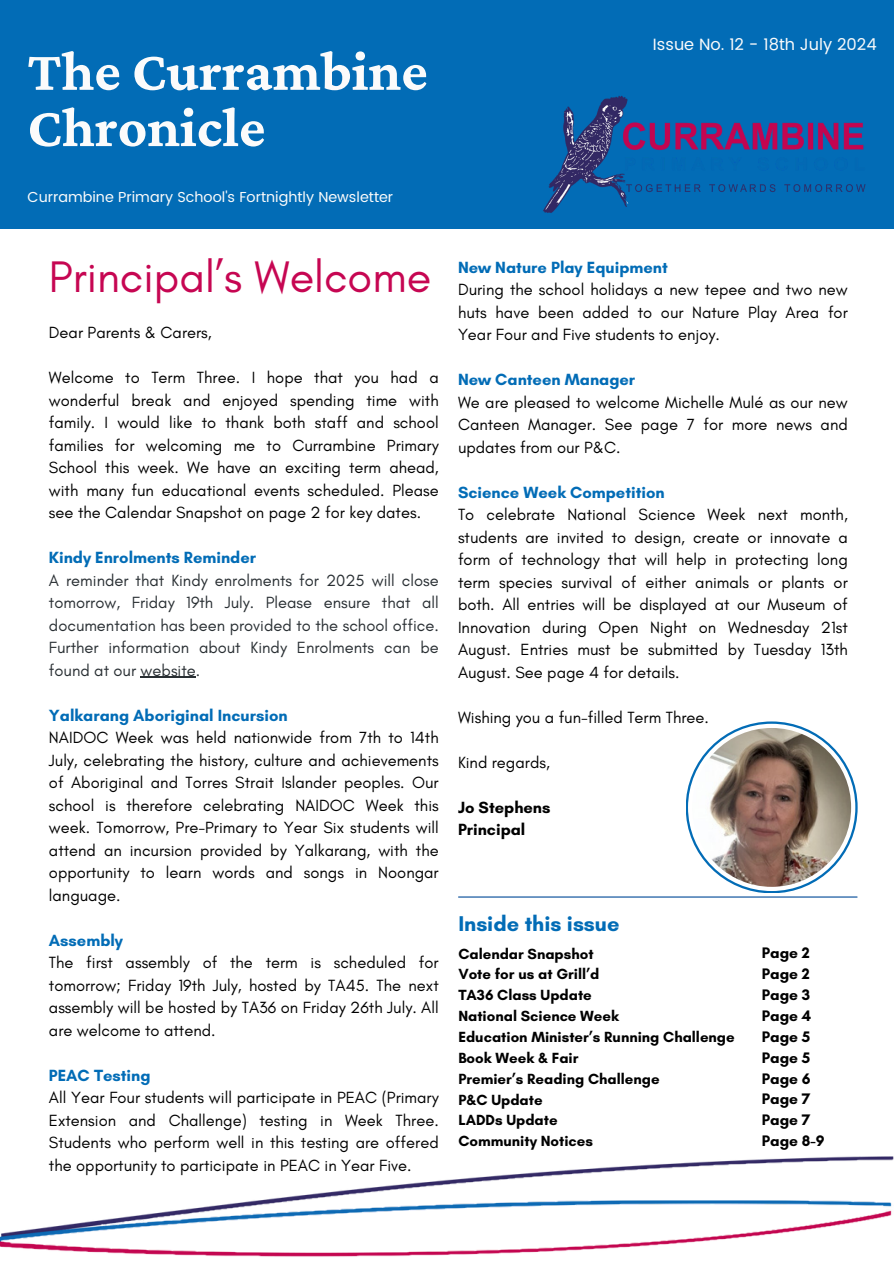
<style>
.page{position:relative;width:894px;height:1264px;background:#fff}
.page>*{position:absolute;margin:0;border:0;box-sizing:border-box;transform-origin:0 0}
.t1{font:700 57px/56.2px "Crimson Pro";color:#fbfbfb}
.t2{font:45px "Glacial Indifference";color:#c60652}
.t3{font:700 21.75px "Glacial Indifference";color:#026cb6}
.t4{font:16.5px/22.5px "Glacial Indifference";color:#000}
.t5{font:16.5px/22.5px "Glacial Indifference";color:#292f33}
.t6{font:700 16.5px/22.5px "Glacial Indifference";color:#000}
.t7{font:16.35px "Poppins";color:#fbfbfb}
.t8{font:700 15.45px/21px "Glacial Indifference";color:#000}
.t9{font:700 15px/20.9px "Glacial Indifference";color:#000}
.t10{font:14.4px "Poppins";color:#fbfbfb}
.s1{font-weight:700;color:#026cb6}
</style>
<div class="page">
<img style="left:0;top:676px;width:893px;height:581px">
<div style="left:0;top:0;width:893px;height:229px;background:#026cb6"></div>
<hr style="left:458px;top:896px;width:398px;height:1px;background:#004a98">
<img style="left:543px;top:95px;width:323px;height:118px">
<svg style="left:685px;top:721px;width:172px;height:172px"></svg>
<svg style="left:687px;top:723px;width:168px;height:168px"></svg>
<img style="left:692px;top:728px;width:158px;height:158px;border-radius:50%">
<hr style="left:141px;top:677px;width:55px;height:1px;background:#292f33">
<h4 class="t1" style="left:27px;top:42px;width:402px">The Currambine<br>Chronicle</h4>
<p class="t10" style="left:27px;top:188px;width:367px">Currambine Primary School's Fortnightly Newsletter</p>
<h5 class="t7" style="left:652px;top:35px;width:225px">Issue No. 12 - 18th July 2024</h5>
<h5 class="t2" style="left:49px;top:249px;width:384px">Principal’s Welcome</h5>
<h5 class="t4" style="left:49px;top:321px;width:164px">Dear Parents &amp; Carers,</h5>
<h5 class="t4" style="left:49px;top:366px;width:391px;text-align:justify">Welcome to Term Three. I hope that you had a wonderful break and enjoyed spending time with family. I would like to thank both staff and school families for welcoming me to Currambine Primary School this week. We have an exciting term ahead, with many fun educational events scheduled. Please see the Calendar Snapshot on page 2 for key dates.</h5>
<h5 class="t5" style="left:49px;top:546px;width:391px"><span class="s1">Kindy Enrolments Reminder<br></span>A reminder that Kindy enrolments for 2025 will close tomorrow, Friday 19th July. Please ensure that all documentation has been provided to the school office.<br>Further information about Kindy Enrolments can be found at our website.</h5>
<h5 class="t4" style="left:49px;top:703px;width:391px"><span class="s1">Yalkarang Aboriginal Incursion<br></span>NAIDOC Week was held nationwide from 7th to 14th July, celebrating the history, culture and achievements of Aboriginal and Torres Strait Islander peoples. Our school is therefore celebrating NAIDOC Week this week. Tomorrow, Pre-Primary to Year Six students will attend an incursion provided by Yalkarang, with the opportunity to learn words and songs in Noongar language.</h5>
<h5 class="t4" style="left:49px;top:928px;width:391px"><span class="s1">Assembly<br></span>The first assembly of the term is scheduled for tomorrow; Friday 19th July, hosted by TA45. The next assembly will be hosted by TA36 on Friday 26th July. All are welcome to attend.</h5>
<h5 class="t4" style="left:49px;top:1063px;width:391px"><span class="s1">PEAC Testing<br></span>All Year Four students will participate in PEAC (Primary Extension and Challenge) testing in Week Three.<br>Students who perform well in this testing are offered the opportunity to participate in PEAC in Year Five.</h5>
<h5 class="t4" style="left:458px;top:256px;width:391px"><span class="s1">New Nature Play Equipment<br></span>During the school holidays a new tepee and two new huts have been added to our Nature Play Area for Year Four and Five students to enjoy.</h5>
<p class="t4" style="left:458px;top:368px;width:391px"><span class="s1">New Canteen Manager<br></span>We are pleased to welcome Michelle Mulé as our new Canteen Manager. See page 7 for more news and updates from our P&amp;C.</p>
<h2 class="t4" style="left:458px;top:481px;width:391px"><span class="s1">Science Week Competition<br></span>To celebrate National Science Week next month, students are invited to design, create or innovate a form of technology that will help in protecting long term species survival of either animals or plants or both. All entries will be displayed at our Museum of Innovation during Open Night on Wednesday 21st August. Entries must be submitted by Tuesday 13th August. See page 4 for details.</h2>
<h5 class="t4" style="left:458px;top:706px;width:252px">Wishing you a fun-filled Term Three.</h5>
<h5 class="t4" style="left:458px;top:751px;width:93px">Kind regards,</h5>
<h5 class="t6" style="left:458px;top:796px;width:94px">Jo Stephens<br>Principal</h5>
<h4 class="t3" style="left:458px;top:910px;width:163px">Inside this issue</h4>
<h3 class="t9" style="left:458px;top:942px;width:278px">Calendar Snapshot<br>Vote for us at Grill’d<br>TA36 Class Update<br>National Science Week<br>Education Minister’s Running Challenge<br>Book Week &amp; Fair<br>Premier’s Reading Challenge<br>P&amp;C Update<br>LADDs Update<br>Community Notices</h3>
<h4 class="t8" style="left:761px;top:941px;width:64px">Page 2<br>Page 2<br>Page 3<br>Page 4<br>Page 5<br>Page 5<br>Page 6<br>Page 7<br>Page 7<br>Page 8-9</h4>
</div>
